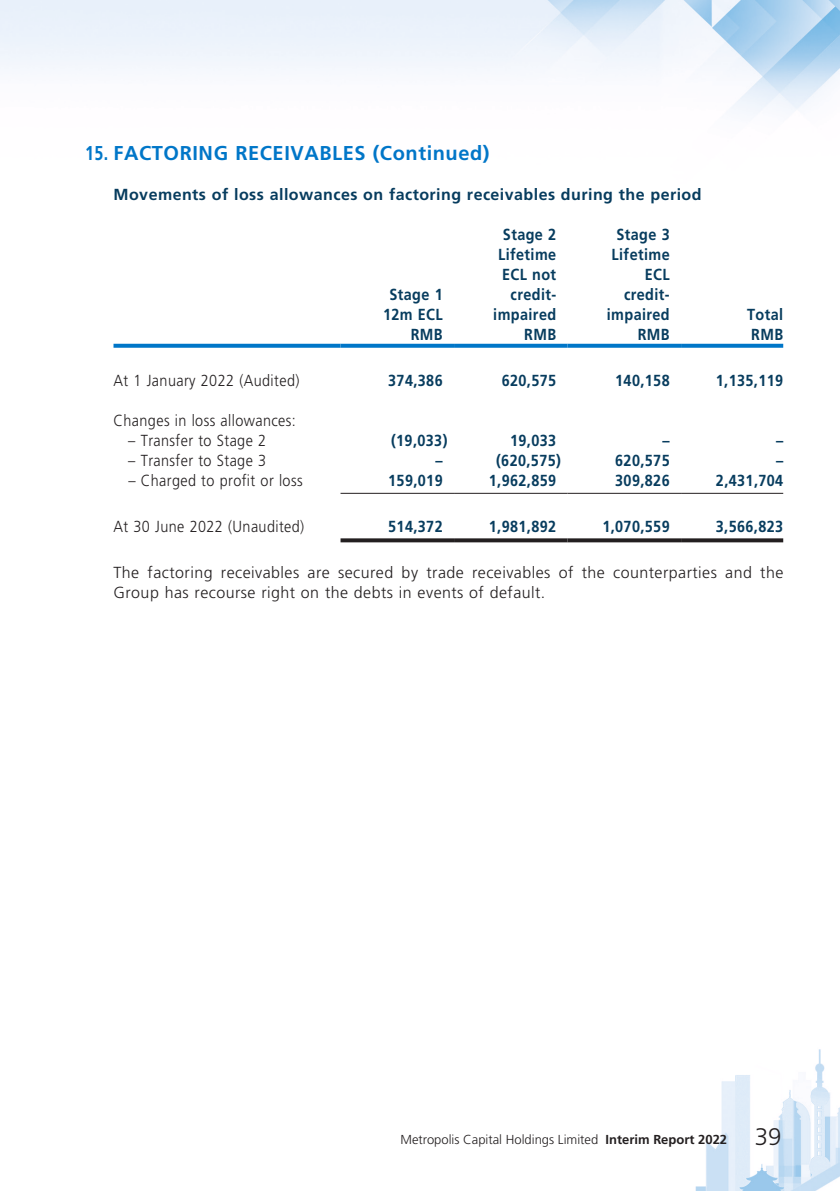
<style>
.page{position:relative;width:840px;height:1191px;background:#fff}
.page>*{position:absolute;margin:0;border:0;box-sizing:border-box;transform-origin:0 0}
.t1{font:700 20px "Frutiger LT Std";letter-spacing:.03em;color:#0076c8;scale:.8 1}
.t2{font:700 16px/20px "Frutiger LT Std";letter-spacing:.03em;color:#073c5e;text-align:right;scale:.9 1}
.t3{font:300 16px "Frutiger LT Std";letter-spacing:.03em;color:#231f20;scale:.9 1}
.t4{font:300 16px/20px "Frutiger LT Std";letter-spacing:.03em;color:#231f20}
.t5{font:700 16px "Frutiger LT Std";letter-spacing:.03em;color:#073c5e}
.t6{font:300 13px "Frutiger LT Std";color:#231f20}
.s1{font-weight:700}
.s2{font-size:24px}
</style>
<div class="page">
<img style="left:0;top:0;width:839px;height:1191px">
<svg style="left:113px;top:344px;width:227px;height:4px"></svg>
<svg style="left:340px;top:344px;width:114px;height:4px"></svg>
<svg style="left:454px;top:344px;width:113px;height:4px"></svg>
<svg style="left:567px;top:344px;width:113px;height:4px"></svg>
<svg style="left:680px;top:344px;width:102px;height:4px"></svg>
<hr style="left:340px;top:493px;width:114px;height:1px;background:#231f20">
<hr style="left:454px;top:493px;width:113px;height:1px;background:#231f20">
<hr style="left:567px;top:493px;width:113px;height:1px;background:#231f20">
<hr style="left:680px;top:493px;width:102px;height:1px;background:#231f20">
<svg style="left:340px;top:538px;width:114px;height:4px"></svg>
<svg style="left:454px;top:538px;width:113px;height:4px"></svg>
<svg style="left:567px;top:538px;width:113px;height:4px"></svg>
<svg style="left:680px;top:538px;width:102px;height:4px"></svg>
<p class="t1" style="left:85px;top:141px;width:506px">15. FACTORING RECEIVABLES (Continued)</p>
<p class="t5" style="left:113px;top:185px;width:589px">Movements of loss allowances on factoring receivables during the period</p>
<p class="t2" style="left:383px;top:284px;width:68px;text-align:center">Stage 1<br>12m ECL</p>
<p class="t2" style="left:502px;top:224px;width:61px">Stage 2</p>
<p class="t2" style="left:616px;top:224px;width:61px">Stage 3</p>
<p class="t2" style="left:498px;top:244px;width:66px">Lifetime</p>
<p class="t2" style="left:611px;top:244px;width:66px">Lifetime</p>
<p class="t2" style="left:493px;top:264px;width:71px">ECL not credit&shy;impaired</p>
<p class="t2" style="left:606px;top:264px;width:71px">ECL credit&shy;impaired</p>
<p class="t2" style="left:746px;top:304px;width:42px">Total</p>
<p class="t2" style="left:410px;top:324px;width:37px">RMB</p>
<p class="t2" style="left:524px;top:324px;width:37px">RMB</p>
<p class="t2" style="left:637px;top:324px;width:37px">RMB</p>
<p class="t2" style="left:750px;top:324px;width:37px">RMB</p>
<p class="t3" style="left:113px;top:371px;width:208px">At 1 January 2022 (Audited)</p>
<p class="t2" style="left:388px;top:370px;width:62px">374,386</p>
<p class="t2" style="left:501px;top:370px;width:62px">620,575</p>
<p class="t2" style="left:615px;top:370px;width:62px">140,158</p>
<p class="t2" style="left:715px;top:370px;width:76px">1,135,119</p>
<p class="t3" style="left:113px;top:411px;width:204px">Changes in loss allowances:</p>
<p class="t3" style="left:128px;top:431px;width:154px">– Transfer to Stage 2</p>
<p class="t2" style="left:391px;top:430px;width:64px">(19,033)</p>
<p class="t2" style="left:510px;top:430px;width:53px">19,033</p>
<p class="t2" style="left:662px;top:430px;width:9px">–</p>
<p class="t2" style="left:775px;top:430px;width:9px">–</p>
<p class="t3" style="left:128px;top:451px;width:154px">– Transfer to Stage 3</p>
<p class="t2" style="left:435px;top:450px;width:9px">–</p>
<p class="t2" style="left:496px;top:450px;width:74px">(620,575)</p>
<p class="t2" style="left:615px;top:450px;width:62px">620,575</p>
<p class="t2" style="left:775px;top:450px;width:9px">–</p>
<p class="t3" style="left:128px;top:471px;width:195px">– Charged to profit or loss</p>
<p class="t2" style="left:388px;top:470px;width:62px">159,019</p>
<p class="t2" style="left:488px;top:470px;width:76px">1,962,859</p>
<p class="t2" style="left:615px;top:470px;width:62px">309,826</p>
<p class="t2" style="left:715px;top:470px;width:76px">2,431,704</p>
<p class="t3" style="left:113px;top:517px;width:213px">At 30 June 2022 (Unaudited)</p>
<p class="t2" style="left:388px;top:516px;width:62px">514,372</p>
<p class="t2" style="left:488px;top:516px;width:76px">1,981,892</p>
<p class="t2" style="left:602px;top:516px;width:76px">1,070,559</p>
<p class="t2" style="left:715px;top:516px;width:76px">3,566,823</p>
<p class="t4" style="left:113px;top:563px;width:671px">The factoring receivables are secured by trade receivables of the counterparties and the<br>Group has recourse right on the debts in events of default.</p>
<p class="t6" style="left:400px;top:1132px;width:382px">Metropolis Capital Holdings Limited <span class="s1">Interim Report 2022</span> <span class="s2">39</span></p>
</div>
